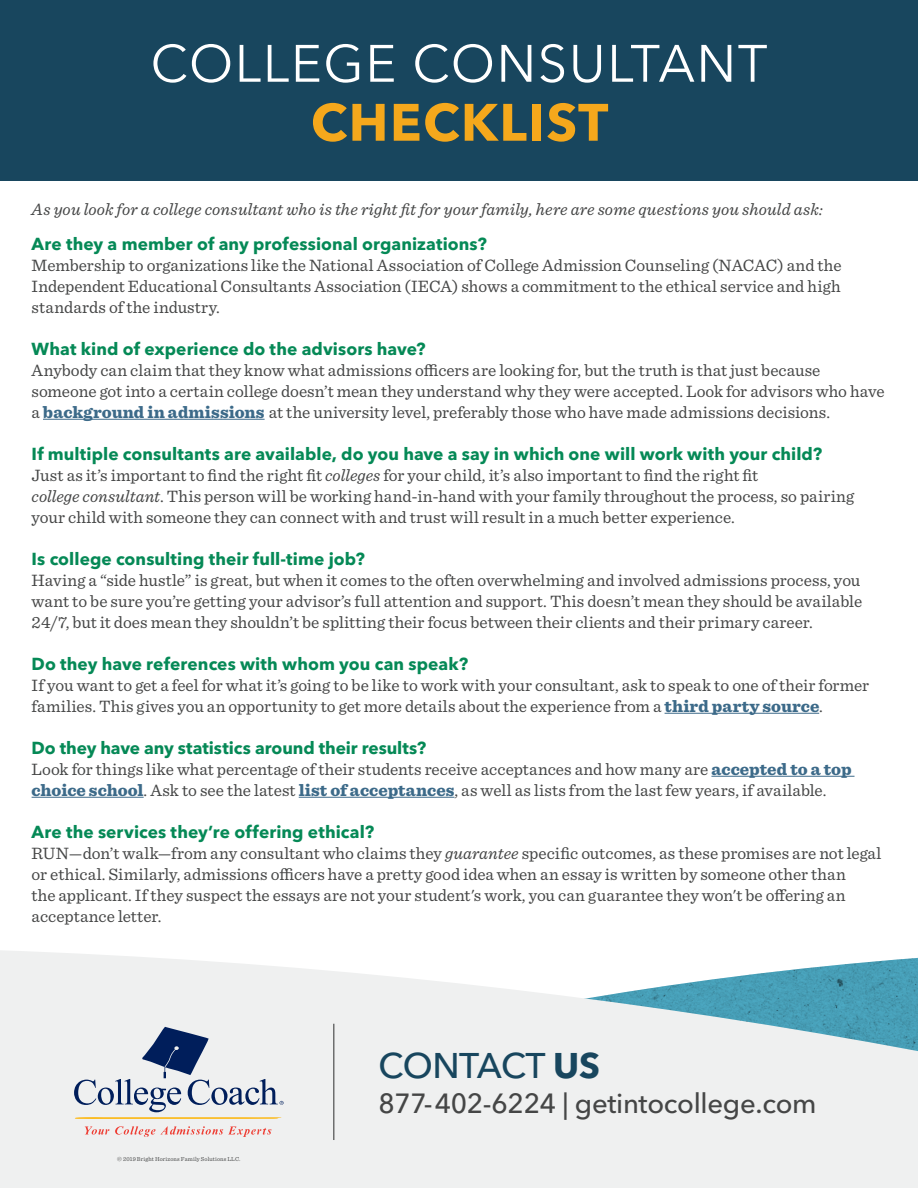
<style>
.page{position:relative;width:918px;height:1188px;background:#fff}
.page>*{position:absolute;margin:0;border:0;box-sizing:border-box;transform-origin:0 0}
.t1{font:52.05px/58.9px "Avenir Next LT Pro";letter-spacing:.03em;color:#fff;text-align:center}
.t2{font:500 35.4px "Avenir Next LT Pro";letter-spacing:-.02em;color:#18465e}
.t3{font:500 27.45px "Avenir Next LT Pro";letter-spacing:-.01em;color:#454646}
.body{font:17.25px/21px "Sentinel";color:#454646}
.body-2{font:700 17.25px "Avenir Next LT Pro";letter-spacing:.005em;color:#058956}
.body-3{font:italic 17.25px "Sentinel";letter-spacing:.005em;color:#454646}
.body-4{font:6px "Sentinel";letter-spacing:.03em;color:#454646}
.s1{font-weight:700;color:#f5a81c}
.s2{font-weight:900;color:#3c6a89}
.s3{font-style:italic}
.s4{font-weight:700}
</style>
<div class="page">
<div style="left:0;top:0;width:918px;height:180px;background:#18465e"></div>
<hr style="left:43px;top:419px;width:222px;height:1px;background:#3c6a89">
<hr style="left:665px;top:713px;width:154px;height:1px;background:#3c6a89">
<hr style="left:711px;top:776px;width:144px;height:1px;background:#3c6a89">
<hr style="left:32px;top:797px;width:112px;height:1px;background:#3c6a89">
<hr style="left:299px;top:797px;width:155px;height:1px;background:#3c6a89">
<svg style="left:0;top:950px;width:918px;height:238px;fill:#eff0f0"></svg>
<hr style="left:333px;top:1024px;width:1px;height:116px;background:#454646">
<svg style="left:74px;top:1027px;width:210px;height:92px"></svg>
<svg style="left:85px;top:1126px;width:24px;height:9px"></svg>
<svg style="left:115px;top:1126px;width:156px;height:11px"></svg>
<p class="t1" style="left:151px;top:34px;width:618px">COLLEGE CONSULTANT<br><span class="s1">CHECKLIST</span></p>
<p class="body-3" style="left:32px;top:196px;width:793px">As you look for a college consultant who is the right fit for your family, here are some questions you should ask:</p>
<p class="body-2" style="left:32px;top:233px;width:457px">Are they a member of any professional organizations?</p>
<p class="body" style="left:32px;top:253px;width:812px;text-align:justify">Membership to organizations like the National Association of College Admission Counseling (NACAC) and the Independent Educational Consultants Association (IECA) shows a commitment to the ethical service and high standards of the industry.</p>
<p class="body-2" style="left:32px;top:338px;width:396px">What kind of experience do the advisors have?</p>
<p class="body" style="left:32px;top:358px;width:855px">Anybody can claim that they know what admissions officers are looking for, but the truth is that just because someone got into a certain college doesn’t mean they understand why they were accepted. Look for advisors who have a <span class="s2">background in admissions</span> at the university level, preferably those who have made admissions decisions.</p>
<p class="body-2" style="left:32px;top:443px;width:792px">If multiple consultants are available, do you have a say in which one will work with your child?</p>
<p class="body" style="left:32px;top:463px;width:824px">Just as it’s important to find the right fit <span class="s3">colleges</span> for your child, it’s also important to find the right fit<br><span class="s3">college consultant</span>. This person will be working hand-in-hand with your family throughout the process, so pairing your child with someone they can connect with and trust will result in a much better experience.</p>
<p class="body-2" style="left:32px;top:548px;width:335px">Is college consulting their full-time job?</p>
<p class="body" style="left:32px;top:568px;width:832px;text-align:justify">Having a “side hustle” is great, but when it comes to the often overwhelming and involved admissions process, you want to be sure you’re getting your advisor’s full attention and support. This doesn’t mean they should be available 24/7, but it does mean they shouldn’t be splitting their focus between their clients and their primary career.</p>
<p class="body-2" style="left:32px;top:653px;width:438px">Do they have references with whom you can speak?</p>
<p class="body" style="left:32px;top:673px;width:839px">If you want to get a feel for what it’s going to be like to work with your consultant, ask to speak to one of their former families. This gives you an opportunity to get more details about the experience from a <span class="s2">third party source</span>.</p>
<p class="body-2" style="left:32px;top:737px;width:396px">Do they have any statistics around their results?</p>
<p class="body" style="left:32px;top:757px;width:821px">Look for things like what percentage of their students receive acceptances and how many are <span class="s2">accepted to a top choice school</span>. Ask to see the latest <span class="s2">list of acceptances</span>, as well as lists from the last few years, if available.</p>
<p class="body-2" style="left:32px;top:821px;width:344px">Are the services they’re offering ethical?</p>
<p class="body" style="left:32px;top:841px;width:851px">RUN—don’t walk—from any consultant who claims they <span class="s3">guarantee</span> specific outcomes, as these promises are not legal or ethical. Similarly, admissions officers have a pretty good idea when an essay is written by someone other than<br>the applicant. If they suspect the essays are not your student's work, you can guarantee they won't be offering an acceptance letter.</p>
<p class="body-4" style="left:117px;top:1154px;width:125px">© 2019 Bright Horizons Family Solutions LLC.</p>
<p class="t2" style="left:378px;top:1044px;width:223px">CONTACT <span class="s4">US</span></p>
<p class="t3" style="left:378px;top:1087px;width:440px">877-402-6224 | getintocollege.com</p>
</div>
